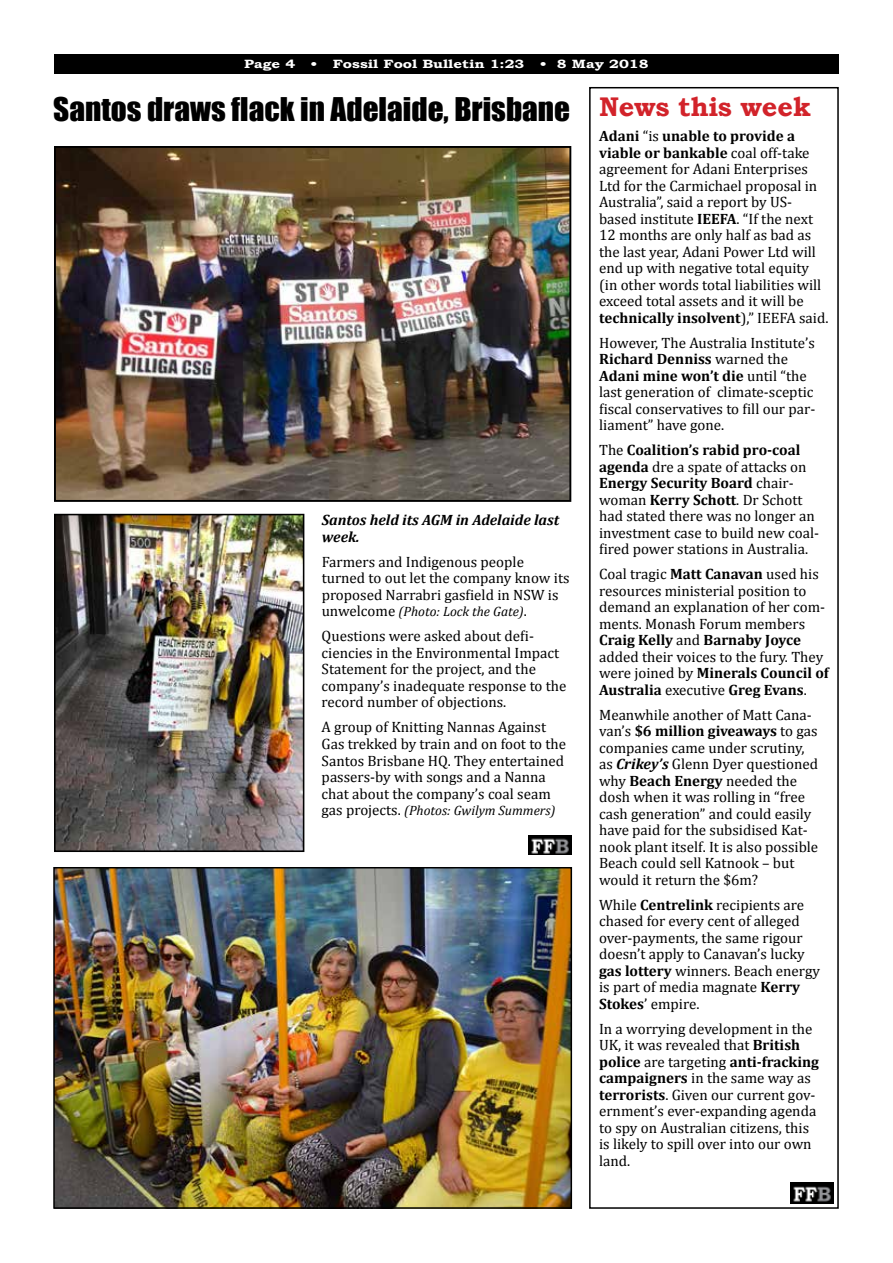
<style>
.page{position:relative;width:893px;height:1263px;background:#fff}
.page>*{position:absolute;margin:0;border:0;box-sizing:border-box;transform-origin:0 0}
.t1{font:30px "Impact";color:#000;scale:1.04 1}
.t2{font:700 27px "Bookman Old Style";letter-spacing:-.01em;color:#d2232a}
.t3{font:15px/16.5px "Cambria";color:#000}
.t4{font:italic 700 15px/16.5px "Cambria";color:#000}
.t5{font:italic 13.5px "Cambria";color:#000}
.t6{font:700 12px "Bookman Old Style";color:#fff;scale:1.25 1}
.s1{font-weight:700}
.s2{font-weight:700;font-style:italic}
.s3{font-style:normal;font-size:15px}
</style>
<div class="page">
<div style="left:54px;top:54px;width:785px;height:20px;background:#000"></div>
<div style="left:589px;top:87px;width:250px;height:1122px;border:2px solid #000"></div>
<img style="left:790px;top:1183px;width:43px;height:20px">
<img style="left:529px;top:835px;width:42px;height:20px">
<img style="left:56px;top:870px;width:513px;height:336px">
<div style="left:53px;top:867px;width:519px;height:342px;border:2px solid #000"></div>
<img style="left:57px;top:149px;width:511px;height:350px">
<div style="left:54px;top:146px;width:517px;height:356px;border:2px solid #000"></div>
<img style="left:57px;top:517px;width:244px;height:332px">
<div style="left:54px;top:514px;width:250px;height:338px;border:2px solid #000"></div>
<p class="t6" style="left:244px;top:57px;width:42px">Page 4</p>
<p class="t6" style="left:311px;top:57px;width:173px">• Fossil Fool Bulletin 1:23</p>
<p class="t6" style="left:540px;top:57px;width:89px">• 8 May 2018</p>
<h2 class="t2" style="left:599px;top:91px;width:213px">News this week</h2>
<p class="t3" style="left:599px;top:128px;width:231px"><span class="s1">Adani</span> “is <span class="s1">unable to provide a viable or bankable</span> coal off-take agreement for Adani Enterprises Ltd for the Carmichael proposal in Australia”, said a report by US&shy;based institute <span class="s1">IEEFA</span>. “If the next 12 months are only half as bad as the last year, Adani Power Ltd will end up with negative total equity (in other words total liabilities will exceed total assets and it will be <span class="s1">technically insolvent</span>),” IEEFA said.</p>
<p class="t3" style="left:599px;top:334px;width:218px">However, The Australia Institute’s<br><span class="s1">Richard Denniss</span> warned the<br><span class="s1">Adani mine won’t die</span> until “the last generation of climate-sceptic fiscal conservatives to fill our par&shy;liament” have gone.</p>
<p class="t3" style="left:599px;top:442px;width:221px">The <span class="s1">Coalition’s rabid pro-coal agenda</span> dre a spate of attacks on<br><span class="s1">Energy Security Board</span> chair&shy;woman <span class="s1">Kerry Schott</span>. Dr Schott had stated there was no longer an investment case to build new coal&shy;fired power stations in Australia.</p>
<p class="t3" style="left:599px;top:566px;width:231px">Coal tragic <span class="s1">Matt Canavan</span> used his resources ministerial position to demand an explanation of her com&shy;ments. Monash Forum members<br><span class="s1">Craig Kelly</span> and <span class="s1">Barnaby Joyce </span>added their voices to the fury. They were joined by <span class="s1">Minerals Council of<br>Australia</span> executive <span class="s1">Greg Evans</span>.</p>
<p class="t3" style="left:599px;top:706px;width:221px">Meanwhile another of Matt Cana&shy;van’s <span class="s1">$6 million giveaways</span> to gas companies came under scrutiny, as <span class="s2">Crikey’s</span> Glenn Dyer questioned why <span class="s1">Beach Energy</span> needed the dosh when it was rolling in “free cash generation” and could easily have paid for the subsidised Kat&shy;nook plant itself. It is also possible<br>Beach could sell Katnook – but would it return the $6m?</p>
<p class="t3" style="left:599px;top:896px;width:222px">While <span class="s1">Centrelink</span> recipients are chased for every cent of alleged over-payments, the same rigour doesn’t apply to Canavan’s lucky <span class="s1">gas lottery</span> winners. Beach energy is part of media magnate <span class="s1">Kerry<br>Stokes</span>’ empire.</p>
<p class="t3" style="left:599px;top:1020px;width:221px">In a worrying development in the<br>UK, it was revealed that <span class="s1">British police</span> are targeting <span class="s1">anti-fracking campaigners</span> in the same way as <span class="s1">terrorists</span>. Given our current gov&shy;ernment’s ever-expanding agenda to spy on Australian citizens, this is likely to spill over into our own land.</p>
<h1 class="t1" style="left:53px;top:86px;width:499px">Santos draws flack in Adelaide, Brisbane</h1>
<p class="t4" style="left:322px;top:512px;width:239px">Santos held its AGM in Adelaide last week.</p>
<p class="t3" style="left:322px;top:553px;width:249px">Farmers and Indigenous people turned to out let the company know its proposed Narrabri gasfield in NSW is</p>
<p class="t5" style="left:322px;top:604px;width:207px"><span class="s3">unwelcome</span> (Photo: Lock the Gate)<span class="s3">.</span></p>
<p class="t3" style="left:322px;top:628px;width:246px">Questions were asked about defi&shy;ciencies in the Environmental Impact Statement for the project, and the company’s inadequate response to the record number of objections.</p>
<p class="t3" style="left:322px;top:719px;width:246px">A group of Knitting Nannas Against Gas trekked by train and on foot to the Santos Brisbane HQ. They entertained passers-by with songs and a Nanna chat about the company’s coal seam</p>
<p class="t5" style="left:322px;top:802px;width:235px"><span class="s3">gas projects.</span> (Photos: Gwilym Summers)</p>
</div>
